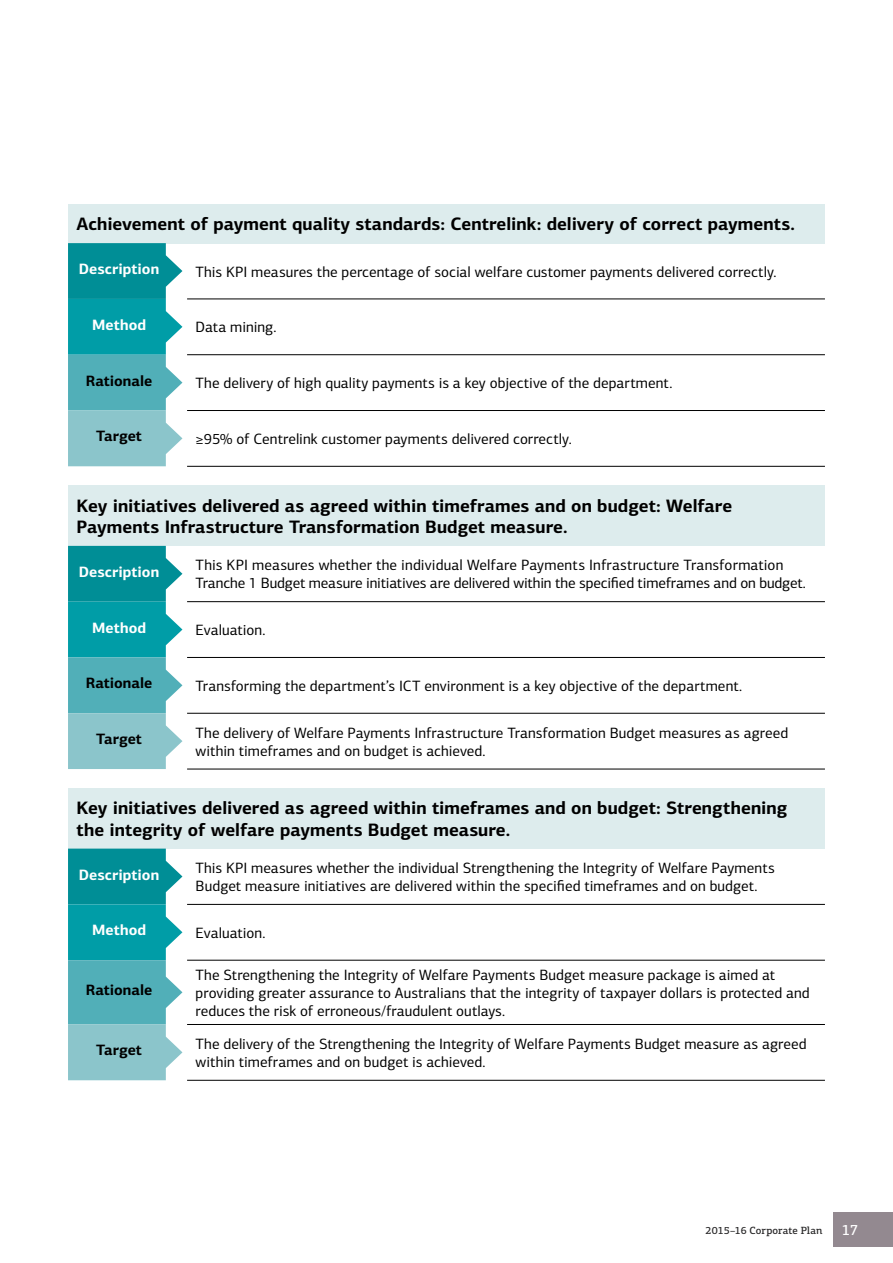
<style>
.page{position:relative;width:893px;height:1263px;background:#fff}
.page>*{position:absolute;margin:0;border:0;box-sizing:border-box;transform-origin:0 0}
.t1{font:700 18px/21.6px "PF Centro Sans Pro";color:#000}
.t2{font:15px/18px "PF Centro Sans Pro";color:#000}
.t3{font:700 15px "PF Centro Sans Pro";letter-spacing:.005em;color:#fff}
.t4{font:700 15px "PF Centro Sans Pro";color:#000}
.t5{font:500 15px "PF Centro Slab Pro";color:#fff}
.t6{font:500 10.5px "PF Centro Slab Pro";letter-spacing:.005em;color:#292829}
</style>
<div class="page">
<div style="left:833px;top:1212px;width:60px;height:35px;background:#938990"></div>
<div style="left:68px;top:204px;width:757px;height:39px;background:#ddeced"></div>
<hr style="left:187px;top:299px;width:638px;height:1px;background:#000">
<hr style="left:187px;top:354px;width:638px;height:1px;background:#000">
<hr style="left:187px;top:410px;width:638px;height:1px;background:#000">
<hr style="left:187px;top:466px;width:638px;height:1px;background:#000">
<svg style="left:68px;top:243px;width:114px;height:223px;background:#46aeb6"></svg>
<div style="left:68px;top:485px;width:757px;height:61px;background:#ddeced"></div>
<hr style="left:187px;top:601px;width:638px;height:1px;background:#000">
<hr style="left:187px;top:657px;width:638px;height:1px;background:#000">
<hr style="left:187px;top:713px;width:638px;height:1px;background:#000">
<hr style="left:187px;top:769px;width:638px;height:1px;background:#000">
<svg style="left:68px;top:546px;width:114px;height:223px;background:#46aeb6"></svg>
<div style="left:68px;top:788px;width:757px;height:61px;background:#ddeced"></div>
<hr style="left:187px;top:904px;width:638px;height:1px;background:#000">
<hr style="left:187px;top:960px;width:638px;height:1px;background:#000">
<hr style="left:187px;top:1024px;width:638px;height:1px;background:#000">
<hr style="left:187px;top:1080px;width:638px;height:1px;background:#000">
<svg style="left:68px;top:849px;width:114px;height:231px;background:#47aeb6"></svg>
<p class="t1" style="left:77px;top:213px;width:720px">Achievement of payment quality standards: Centrelink: delivery of correct payments.</p>
<p class="t3" style="left:79px;top:259px;width:82px">Description</p>
<p class="t2" style="left:196px;top:263px;width:581px">This KPI measures the percentage of social welfare customer payments delivered correctly.</p>
<p class="t3" style="left:92px;top:315px;width:55px">Method</p>
<p class="t2" style="left:196px;top:318px;width:81px">Data mining.</p>
<p class="t4" style="left:86px;top:371px;width:68px">Rationale</p>
<p class="t2" style="left:196px;top:374px;width:477px">The delivery of high quality payments is a key objective of the department.</p>
<p class="t4" style="left:96px;top:427px;width:47px">Target</p>
<p class="t2" style="left:196px;top:430px;width:376px">≥95% of Centrelink customer payments delivered correctly.</p>
<p class="t1" style="left:77px;top:494px;width:657px">Key initiatives delivered as agreed within timeframes and on budget: Welfare<br>Payments Infrastructure Transformation Budget measure.</p>
<p class="t3" style="left:79px;top:562px;width:82px">Description</p>
<p class="t2" style="left:196px;top:556px;width:610px">This KPI measures whether the individual Welfare Payments Infrastructure Transformation<br>Tranche 1 Budget measure initiatives are delivered within the specified timeframes and on budget.</p>
<p class="t3" style="left:92px;top:618px;width:55px">Method</p>
<p class="t2" style="left:196px;top:621px;width:70px">Evaluation.</p>
<p class="t4" style="left:86px;top:674px;width:68px">Rationale</p>
<p class="t2" style="left:196px;top:677px;width:547px">Transforming the department’s ICT environment is a key objective of the department.</p>
<p class="t4" style="left:96px;top:729px;width:47px">Target</p>
<p class="t2" style="left:196px;top:724px;width:594px">The delivery of Welfare Payments Infrastructure Transformation Budget measures as agreed within timeframes and on budget is achieved.</p>
<p class="t1" style="left:77px;top:797px;width:712px">Key initiatives delivered as agreed within timeframes and on budget: Strengthening the integrity of welfare payments Budget measure.</p>
<p class="t3" style="left:79px;top:865px;width:82px">Description</p>
<p class="t2" style="left:196px;top:859px;width:581px">This KPI measures whether the individual Strengthening the Integrity of Welfare Payments<br>Budget measure initiatives are delivered within the specified timeframes and on budget.</p>
<p class="t3" style="left:92px;top:921px;width:55px">Method</p>
<p class="t2" style="left:196px;top:924px;width:70px">Evaluation.</p>
<p class="t4" style="left:86px;top:981px;width:68px">Rationale</p>
<p class="t2" style="left:196px;top:966px;width:616px">The Strengthening the Integrity of Welfare Payments Budget measure package is aimed at providing greater assurance to Australians that the integrity of taxpayer dollars is protected and reduces the risk of erroneous/fraudulent outlays.</p>
<p class="t4" style="left:96px;top:1041px;width:47px">Target</p>
<p class="t2" style="left:196px;top:1035px;width:612px">The delivery of the Strengthening the Integrity of Welfare Payments Budget measure as agreed within timeframes and on budget is achieved.</p>
<p class="t6" style="left:706px;top:1223px;width:118px">2015–16 Corporate Plan</p>
<p class="t5" style="left:842px;top:1220px;width:18px">17</p>
</div>
